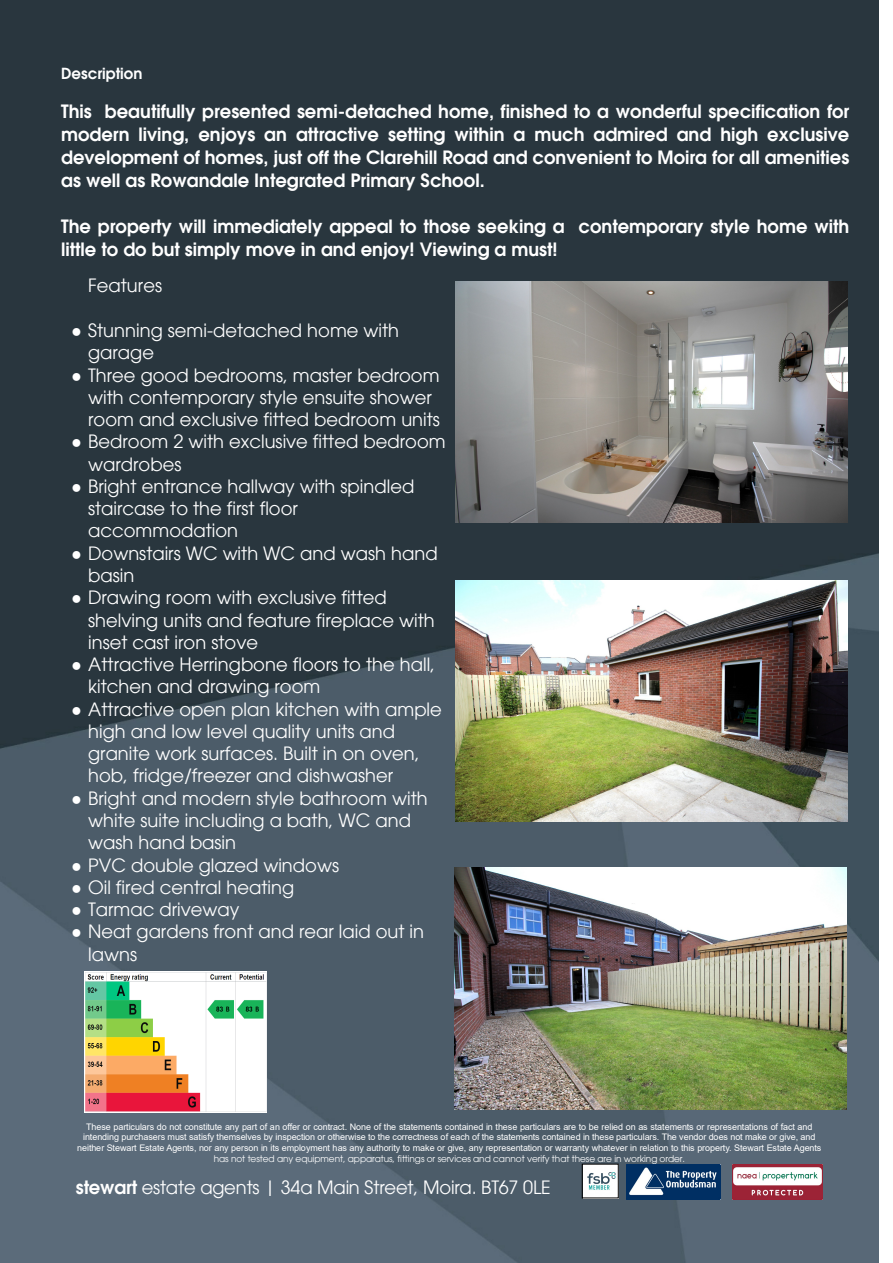
<style>
.page{position:relative;width:893px;height:1263px;background:#fff}
.page>*{position:absolute;margin:0;border:0;box-sizing:border-box;transform-origin:0 0}
.t1{font:18px/22.2px "Avant Garde";color:#fff}
.t2{font:600 18px/23px "Avant Garde";color:#fff;text-align:justify}
.t3{font:600 15px "Avant Garde";color:#fff}
.t4{font:9px/10.8px "Arial";letter-spacing:-.015em;color:#fff;text-align:center}
.t5{font:9px "Avant Garde";letter-spacing:-.015em;color:#fff}
.s1{font-family:"Times New Roman"}
.s2{font-weight:600}
</style>
<div class="page">
<img style="left:1px;top:1px;width:877px;height:1262px">
<img style="left:627px;top:1165px;width:93px;height:34px">
<img style="left:584px;top:1166px;width:32px;height:30px">
<img style="left:732px;top:1165px;width:91px;height:34px">
<img style="left:85px;top:972px;width:181px;height:141px">
<img style="left:455px;top:281px;width:392px;height:242px">
<img style="left:455px;top:580px;width:392px;height:242px">
<img style="left:454px;top:868px;width:393px;height:241px">
<p class="t3" style="left:61px;top:68px;width:83px">Description</p>
<p class="t2" style="left:61px;top:102px;width:790px">This beautifully presented semi-detached home, finished to a wonderful specification for modern living, enjoys an attractive setting within a much admired and high exclusive development of homes, just off the Clarehill Road and convenient to Moira for all amenities as well as Rowandale Integrated Primary School.</p>
<p class="t2" style="left:61px;top:217px;width:790px">The property will immediately appeal to those seeking a contemporary style home with little to do but simply move in and enjoy! Viewing a must!</p>
<p class="t1" style="left:88px;top:276px;width:75px">Features</p>
<p class="t1" style="left:88px;top:321px;width:313px;text-indent:-17px"><span class="s1">●</span> Stunning semi-detached home with garage</p>
<p class="t1" style="left:88px;top:365px;width:353px;text-indent:-17px"><span class="s1">●</span> Three good bedrooms, master bedroom with contemporary style ensuite shower room and exclusive fitted bedroom units</p>
<p class="t1" style="left:88px;top:432px;width:359px;text-indent:-17px"><span class="s1">●</span> Bedroom 2 with exclusive fitted bedroom wardrobes</p>
<p class="t1" style="left:88px;top:477px;width:328px;text-indent:-17px"><span class="s1">●</span> Bright entrance hallway with spindled staircase to the first floor accommodation</p>
<p class="t1" style="left:88px;top:544px;width:351px;text-indent:-17px"><span class="s1">●</span> Downstairs WC with WC and wash hand basin</p>
<p class="t1" style="left:88px;top:588px;width:348px;text-indent:-17px"><span class="s1">●</span> Drawing room with exclusive fitted shelving units and feature fireplace with inset cast iron stove</p>
<p class="t1" style="left:88px;top:655px;width:349px;text-indent:-17px"><span class="s1">●</span> Attractive Herringbone floors to the hall, kitchen and drawing room</p>
<p class="t1" style="left:88px;top:700px;width:355px;text-indent:-17px"><span class="s1">●</span> Attractive open plan kitchen with ample high and low level quality units and granite work surfaces. Built in on oven, hob, fridge/freezer and dishwasher</p>
<p class="t1" style="left:88px;top:789px;width:341px;text-indent:-17px"><span class="s1">●</span> Bright and modern style bathroom with white suite including a bath, WC and wash hand basin</p>
<p class="t1" style="left:71px;top:855px;width:269px"><span class="s1">●</span> PVC double glazed windows</p>
<p class="t1" style="left:71px;top:878px;width:225px"><span class="s1">●</span> Oil fired central heating</p>
<p class="t1" style="left:71px;top:900px;width:170px"><span class="s1">●</span> Tarmac driveway</p>
<p class="t1" style="left:88px;top:922px;width:337px;text-indent:-17px"><span class="s1">●</span> Neat gardens front and rear laid out in lawns</p>
<p class="t4" style="left:77px;top:1122px;width:746px">These particulars do not constitute any part of an offer or contract. None of the statements contained in these particulars are to be relied on as statements or representations of fact and intending purchasers must satisfy themselves by inspection or otherwise to the correctness of each of the statements contained in these particulars. The vendor does not make or give, and neither Stewart Estate Agents, nor any person in its employment has any authority to make or give, any representation or warranty whatever in relation to this property. Stewart Estate Agents</p>
<p class="t5" style="left:214px;top:1155px;width:473px">has not tested any equipment, apparatus, fittings or services and cannot verify that these are in working order.</p>
<p class="t1" style="left:76px;top:1177px;width:476px"><span class="s2">stewart</span> estate agents | 34a Main Street, Moira. BT67 0LE</p>
</div>
